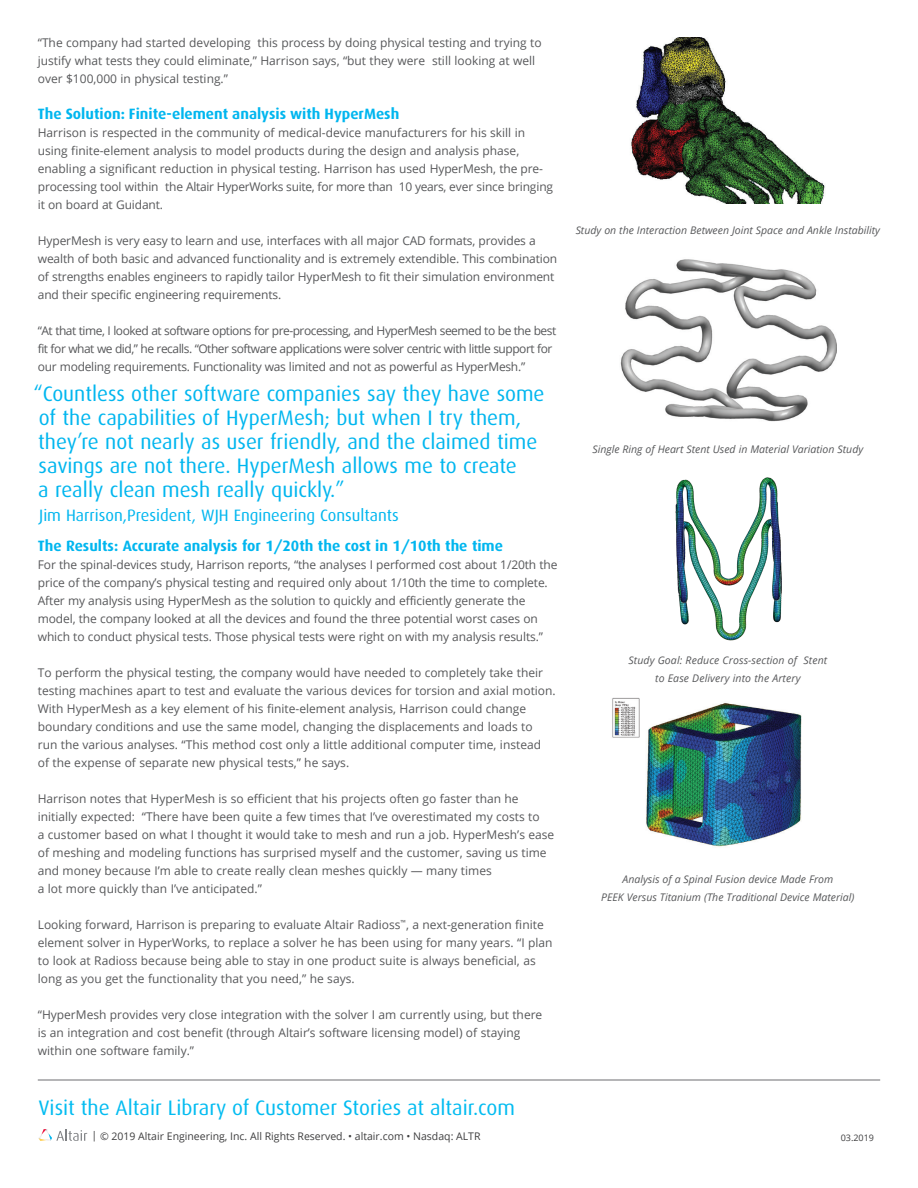
<style>
.page{position:relative;width:918px;height:1188px;background:#fff}
.page>*{position:absolute;margin:0;border:0;box-sizing:border-box;transform-origin:0 0}
.body{font:21px/24px "Dax";color:#00b6ef}
.Call_to_Action{font:21px "Dax";color:#03bcf1}
.body-2{font:16.5px "Dax";color:#00b6ef}
.body-3{font:700 15px "Dax";color:#00b6ef}
.section_head{font:700 15px "Dax";color:#00b6ef}
.body-4{font:12px/18px "Open Sans";color:#57585a}
.body-5{font:12px/18px "Open Sans";letter-spacing:-.04em;color:#57585a}
.body-6{font:italic 10.5px/18px "Open Sans";color:#57585a;text-align:center}
.t1{font:10.5px "Open Sans";color:#3e3e3f}
.t2{font:9px "Open Sans";color:#3e3e3f}
</style>
<div class="page">
<hr style="left:38px;top:1080px;width:842px;height:1px;background:#6c6d70">
<img style="left:631px;top:38px;width:194px;height:165px">
<img style="left:620px;top:259px;width:216px;height:163px">
<img style="left:675px;top:477px;width:107px;height:164px">
<img style="left:612px;top:697px;width:190px;height:150px">
<svg style="left:39px;top:1129px;width:48px;height:12px"></svg>
<p class="body-4" style="left:38px;top:33px;width:505px">“The company had started developing this process by doing physical testing and trying to justify what tests they could eliminate,” Harrison says, “but they were still looking at well over $100,000 in physical testing.”</p>
<p class="section_head" style="left:38px;top:105px;width:363px">The Solution: Finite-element analysis with HyperMesh</p>
<p class="body-4" style="left:38px;top:123px;width:517px">Harrison is respected in the community of medical-device manufacturers for his skill in using finite-element analysis to model products during the design and analysis phase, enabling a significant reduction in physical testing. Harrison has used HyperMesh, the pre&shy;processing tool within the Altair HyperWorks suite, for more than 10 years, ever since bringing it on board at Guidant.</p>
<p class="body-4" style="left:38px;top:231px;width:521px">HyperMesh is very easy to learn and use, interfaces with all major CAD formats, provides a wealth of both basic and advanced functionality and is extremely extendible. This combination of strengths enables engineers to rapidly tailor HyperMesh to fit their simulation environment and their specific engineering requirements.</p>
<p class="body-5" style="left:38px;top:321px;width:520px">“At that time, I looked at software options for pre-processing, and HyperMesh seemed to be the best fit for what we did,” he recalls. “Other software applications were solver centric with little support for our modeling requirements. Functionality was limited and not as powerful as HyperMesh.”</p>
<p class="body" style="left:33px;top:382px;width:513px">“Countless other software companies say they have some of the capabilities of HyperMesh; but when I try them, they’re not nearly as user friendly, and the claimed time savings are not there. HyperMesh allows me to create<br>a really clean mesh really quickly.”</p>
<p class="body-2" style="left:39px;top:506px;width:361px">Jim Harrison,President, WJH Engineering Consultants</p>
<p class="body-3" style="left:38px;top:537px;width:467px">The Results: Accurate analysis for 1/20th the cost in 1/10th the time</p>
<p class="body-4" style="left:38px;top:555px;width:521px">For the spinal-devices study, Harrison reports, “the analyses I performed cost about 1/20th the price of the company’s physical testing and required only about 1/10th the time to complete.<br>After my analysis using HyperMesh as the solution to quickly and efficiently generate the model, the company looked at all the devices and found the three potential worst cases on which to conduct physical tests. Those physical tests were right on with my analysis results.”</p>
<p class="body-4" style="left:38px;top:663px;width:519px">To perform the physical testing, the company would have needed to completely take their testing machines apart to test and evaluate the various devices for torsion and axial motion.<br>With HyperMesh as a key element of his finite-element analysis, Harrison could change boundary conditions and use the same model, changing the displacements and loads to<br>run the various analyses. “This method cost only a little additional computer time, instead<br>of the expense of separate new physical tests,” he says.</p>
<p class="body-4" style="left:38px;top:789px;width:518px">Harrison notes that HyperMesh is so efficient that his projects often go faster than he initially expected: “There have been quite a few times that I’ve overestimated my costs to<br>a customer based on what I thought it would take to mesh and run a job. HyperMesh’s ease of meshing and modeling functions has surprised myself and the customer, saving us time and money because I’m able to create really clean meshes quickly — many times<br>a lot more quickly than I’ve anticipated.”</p>
<p class="body-4" style="left:38px;top:915px;width:516px">Looking forward, Harrison is preparing to evaluate Altair Radioss<sup>™</sup>, a next-generation finite element solver in HyperWorks, to replace a solver he has been using for many years. “I plan to look at Radioss because being able to stay in one product suite is always beneficial, as long as you get the functionality that you need,” he says.</p>
<p class="body-4" style="left:38px;top:1005px;width:506px">“HyperMesh provides very close integration with the solver I am currently using, but there is an integration and cost benefit (through Altair’s software licensing model) of staying within one software family.”</p>
<p class="Call_to_Action" style="left:39px;top:1096px;width:478px">Visit the Altair Library of Customer Stories at altair.com</p>
<p class="body-6" style="left:576px;top:221px;width:306px">Study on the Interaction Between Joint Space and Ankle Instability</p>
<p class="body-6" style="left:593px;top:440px;width:272px">Single Ring of Heart Stent Used in Material Variation Study</p>
<p class="body-6" style="left:628px;top:650px;width:200px">Study Goal: Reduce Cross-section of Stent to Ease Delivery into the Artery</p>
<p class="body-6" style="left:601px;top:870px;width:255px">Analysis of a Spinal Fusion device Made From<br>PEEK Versus Titanium (The Traditional Device Material)</p>
<p class="t1" style="left:92px;top:1129px;width:391px">| © 2019 Altair Engineering, Inc. All Rights Reserved. • altair.com • Nasdaq: ALTR</p>
<p class="t2" style="left:841px;top:1132px;width:35px">03.2019</p>
</div>
